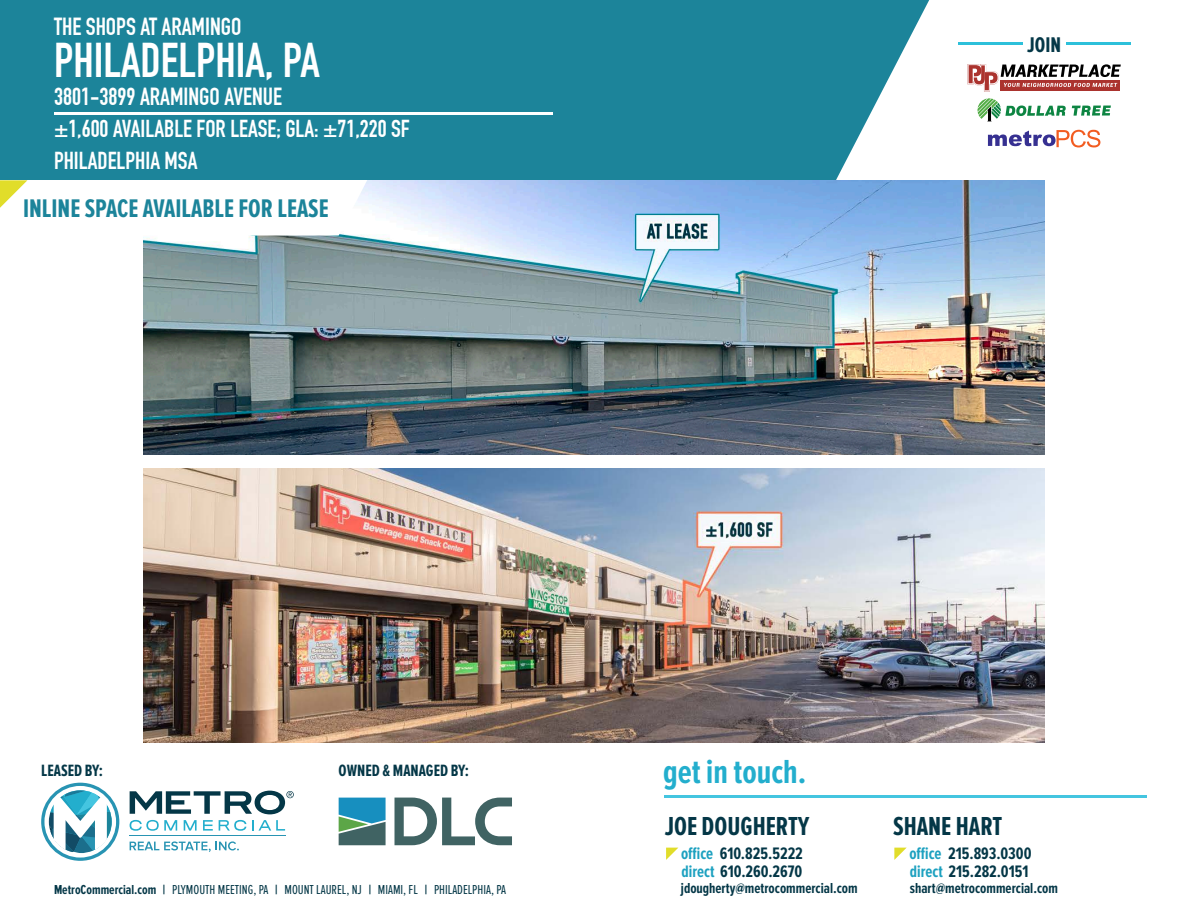
<style>
.page{position:relative;width:1188px;height:918px;background:#fff}
.page>*{position:absolute;margin:0;border:0;box-sizing:border-box;transform-origin:0 0}
.t1{font:47.7px "DIN Engschrift";color:#fff}
.t2{font:700 34.65px "Proxima Nova Ex Cn";color:#23aecd}
.t3{font:700 27px "Proxima Nova Ex Cn";color:#043747}
.t4{font:700 26.4px "Proxima Nova Ex Cn";color:#1c849a}
.t5{font:24.15px "DIN Engschrift";color:#fff}
.t6{font:24px/31.8px "DIN Engschrift";color:#fff}
.t7{font:700 22.05px "Proxima Nova Ex Cn";color:#043747}
.t8{font:700 17.25px/18px "Proxima Nova Ex Cn";color:#043747}
.t9{font:700 16.95px "Proxima Nova A Ex Cn";color:#043747}
.t10{font:700 15px "Proxima Nova Ex Cn";color:#043747}
.t11{font:13.5px "Proxima Nova Ex Cn";color:#043747}
.s1{font-weight:700}
.s2{color:#1da1c0}
</style>
<div class="page">
<img style="left:144px;top:468px;width:900px;height:274px">
<img style="left:144px;top:180px;width:900px;height:275px">
<div style="left:0;top:0;width:1188px;height:180px;background:#1c849a"></div>
<svg style="left:836px;top:0;width:352px;height:180px;fill:#fff"></svg>
<hr style="left:1066px;top:42px;width:64px;height:3px;background:#2dc0da">
<hr style="left:958px;top:42px;width:65px;height:3px;background:#2dc0da">
<hr style="left:54px;top:112px;width:498px;height:2px;background:#fff">
<hr style="left:665px;top:795px;width:482px;height:3px;background:#44c5e0">
<svg style="left:41px;top:783px;width:78px;height:78px"></svg>
<hr style="left:130px;top:835px;width:156px;height:1px;background:#2894b3">
<svg style="left:130px;top:820px;width:47px;height:11px"></svg>
<svg style="left:184px;top:820px;width:13px;height:11px"></svg>
<svg style="left:203px;top:820px;width:10px;height:11px"></svg>
<svg style="left:219px;top:820px;width:27px;height:11px"></svg>
<svg style="left:252px;top:820px;width:33px;height:11px"></svg>
<svg style="left:130px;top:841px;width:109px;height:11px"></svg>
<svg style="left:130px;top:791px;width:164px;height:23px"></svg>
<svg style="left:894px;top:848px;width:12px;height:12px"></svg>
<svg style="left:666px;top:848px;width:12px;height:12px"></svg>
<svg style="left:0;top:180px;width:367px;height:56px"></svg>
<svg style="left:339px;top:798px;width:47px;height:47px;background:#3e8996"></svg>
<svg style="left:395px;top:798px;width:117px;height:47px"></svg>
<svg style="left:978px;top:98px;width:88px;height:23px;background:#b8d9c2"></svg>
<svg style="left:1072px;top:106px;width:39px;height:10px"></svg>
<svg style="left:968px;top:64px;width:153px;height:28px;background:#b28886"></svg>
<svg style="left:988px;top:130px;width:112px;height:17px;background:#c7b1c2"></svg>
<h3 class="t5" style="left:54px;top:12px;width:189px">THE SHOPS AT ARAMINGO</h3>
<h1 class="t1" style="left:54px;top:32px;width:267px">PHILADELPHIA, PA</h1>
<h3 class="t5" style="left:54px;top:82px;width:230px">3801-3899 ARAMINGO AVENUE</h3>
<h3 class="t6" style="left:54px;top:113px;width:357px">±1,600 AVAILABLE FOR LEASE; GLA: ±71,220 SF<br>PHILADELPHIA MSA</h3>
<h3 class="t4" style="left:23px;top:193px;width:307px">INLINE SPACE AVAILABLE FOR LEASE</h3>
<h3 class="t7" style="left:1027px;top:32px;width:35px">JOIN</h3>
<p class="t9" style="left:41px;top:761px;width:63px">LEASED BY:</p>
<p class="t9" style="left:339px;top:762px;width:132px">OWNED &amp; MANAGED BY:</p>
<p class="t11" style="left:54px;top:882px;width:454px"><span class="s1">MetroCommercial.com |</span> PLYMOUTH MEETING, PA <span class="s1">|</span> MOUNT LAUREL, NJ <span class="s1">|</span> MIAMI, FL <span class="s1">|</span> PHILADELPHIA, PA</p>
<h2 class="t2" style="left:663px;top:752px;width:145px">get in touch.</h2>
<h3 class="t3" style="left:665px;top:811px;width:146px">JOE DOUGHERTY</h3>
<p class="t8" style="left:681px;top:845px;width:123px"><span class="s2">office</span> 610.825.5222 <span class="s2">direct</span> 610.260.2670</p>
<p class="t10" style="left:681px;top:880px;width:178px">jdougherty@metrocommercial.com</p>
<h3 class="t3" style="left:893px;top:811px;width:111px">SHANE HART</h3>
<p class="t8" style="left:909px;top:845px;width:124px"><span class="s2">office</span> 215.893.0300 <span class="s2">direct</span> 215.282.0151</p>
<p class="t10" style="left:910px;top:880px;width:150px">shart@metrocommercial.com</p>
</div>
